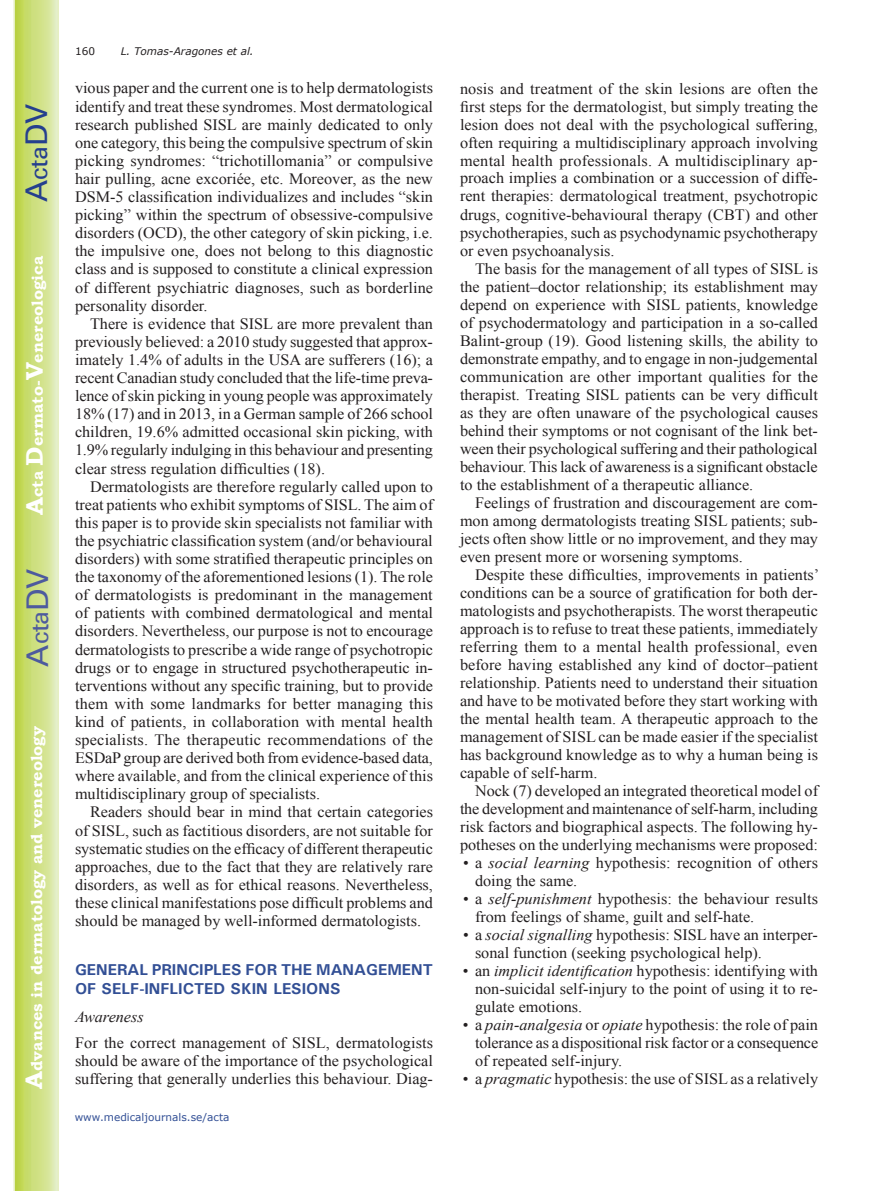
<style>
.page{position:relative;width:893px;height:1191px;background:#fff}
.page>*{position:absolute;margin:0;border:0;box-sizing:border-box;transform-origin:0 0}
.t1{font:30px "Univers";color:#4d5a9e}
.t2{font:30px "Univers";color:#253f8e}
.t3{font:15.75px/18.1px "Times New Roman";color:#231f20;text-align:justify}
.t4{font:700 15.75px "Bookman Old Style";color:#fff}
.t5{font:700 15.75px/19px "Univers";color:#324f95}
.t6{font:italic 15.75px "Times New Roman";color:#231f20}
.t7{font:10.5px "Verdana";color:#324f95}
.t8{font:italic 10.5px "Verdana";color:#231f20}
.t9{font:10.5px "Verdana";color:#231f20}
.s1{font-size:24px}
.s2{font-style:italic}
</style>
<div class="page">
<svg style="left:14px;top:0;width:45px;height:1191px;background:#cfe084"></svg>
<h1 class="t2" style="left:19px;top:202px;width:100px;rotate:-90deg">A<span class="s1">cta</span>DV</h1>
<p class="t4" style="left:28px;top:515px;width:260px;rotate:-90deg"><span class="s1">A</span>cta <span class="s1">D</span>ermato-<span class="s1">V</span>enereologica</p>
<h1 class="t1" style="left:20px;top:666px;width:100px;rotate:-90deg">A<span class="s1">cta</span>DV</h1>
<p class="t4" style="left:27px;top:1088px;width:364px;rotate:-90deg"><span class="s1">A</span>dvances in dermatology and venereology</p>
<p class="t8" style="left:121px;top:44px;width:135px">L. Tomas-Aragones et al.</p>
<p class="t3" style="left:75px;top:79px;width:360px">vious paper and the current one is to help dermatologists identify and treat these syndromes. Most dermatological research published SISL are mainly dedicated to only one category, this being the compulsive spectrum of skin picking syndromes: “trichotillomania” or compulsive hair pulling, acne excoriée, etc. Moreover, as the new DSM-5 classification individualizes and includes “skin picking” within the spectrum of obsessive-compulsive disorders (OCD), the other category of skin picking, i.e. the impulsive one, does not belong to this diagnostic class and is supposed to constitute a clinical expression of different psychiatric diagnoses, such as borderline personality disorder.</p>
<p class="t3" style="left:75px;top:314px;width:360px;text-indent:15px">There is evidence that SISL are more prevalent than previously believed: a 2010 study suggested that approx&shy;imately 1.4% of adults in the USA are sufferers (16); a recent Canadian study concluded that the life-time preva&shy;lence of skin picking in young people was approximately 18% (17) and in 2013, in a German sample of 266 school children, 19.6% admitted occasional skin picking, with 1.9% regularly indulging in this behaviour and presenting clear stress regulation difficulties (18).</p>
<p class="t3" style="left:75px;top:477px;width:360px;text-indent:15px">Dermatologists are therefore regularly called upon to treat patients who exhibit symptoms of SISL. The aim of this paper is to provide skin specialists not familiar with the psychiatric classification system (and/or behavioural disorders) with some stratified therapeutic principles on the taxonomy of the aforementioned lesions (1). The role of dermatologists is predominant in the management of patients with combined dermatological and mental disorders. Nevertheless, our purpose is not to encourage dermatologists to prescribe a wide range of psychotropic drugs or to engage in structured psychotherapeutic in&shy;terventions without any specific training, but to provide them with some landmarks for better managing this kind of patients, in collaboration with mental health specialists. The therapeutic recommendations of the ESDaP group are derived both from evidence-based data, where available, and from the clinical experience of this multidisciplinary group of specialists.</p>
<p class="t3" style="left:75px;top:803px;width:360px;text-indent:15px">Readers should bear in mind that certain categories of SISL, such as factitious disorders, are not suitable for systematic studies on the efficacy of different therapeutic approaches, due to the fact that they are relatively rare disorders, as well as for ethical reasons. Nevertheless, these clinical manifestations pose difficult problems and should be managed by well-informed dermatologists.</p>
<p class="t5" style="left:75px;top:959px;width:359px">GENERAL PRINCIPLES FOR THE MANAGEMENT<br>OF SELF-INFLICTED SKIN LESIONS</p>
<p class="t6" style="left:75px;top:1006px;width:70px">Awareness</p>
<p class="t3" style="left:75px;top:1033px;width:360px">For the correct management of SISL, dermatologists should be aware of the importance of the psychological suffering that generally underlies this behaviour. Diag-</p>
<p class="t9" style="left:75px;top:44px;width:22px">160</p>
<p class="t7" style="left:75px;top:1109px;width:156px">www.medicaljournals.se/acta</p>
<p class="t3" style="left:460px;top:79px;width:360px">nosis and treatment of the skin lesions are often the first steps for the dermatologist, but simply treating the lesion does not deal with the psychological suffering, often requiring a multidisciplinary approach involving mental health professionals. A multidisciplinary ap&shy;proach implies a combination or a succession of diffe&shy;rent therapies: dermatological treatment, psychotropic drugs, cognitive-behavioural therapy (CBT) and other psychotherapies, such as psychodynamic psychotherapy or even psychoanalysis.</p>
<p class="t3" style="left:460px;top:259px;width:359px;text-indent:15px">The basis for the management of all types of SISL is the patient–doctor relationship; its establishment may depend on experience with SISL patients, knowledge of psychodermatology and participation in a so-called Balint-group (19). Good listening skills, the ability to demonstrate empathy, and to engage in non-judgemental communication are other important qualities for the therapist. Treating SISL patients can be very difficult as they are often unaware of the psychological causes behind their symptoms or not cognisant of the link bet&shy;ween their psychological suffering and their pathological behaviour. This lack of awareness is a significant obstacle to the establishment of a therapeutic alliance.</p>
<p class="t3" style="left:460px;top:493px;width:360px;text-indent:15px">Feelings of frustration and discouragement are com&shy;mon among dermatologists treating SISL patients; sub&shy;jects often show little or no improvement, and they may even present more or worsening symptoms.</p>
<p class="t3" style="left:460px;top:565px;width:361px;text-indent:15px">Despite these difficulties, improvements in patients’ conditions can be a source of gratification for both der&shy;matologists and psychotherapists. The worst therapeutic approach is to refuse to treat these patients, immediately referring them to a mental health professional, even before having established any kind of doctor–patient relationship. Patients need to understand their situation and have to be motivated before they start working with the mental health team. A therapeutic approach to the management of SISL can be made easier if the specialist has background knowledge as to why a human being is capable of self-harm.</p>
<p class="t3" style="left:460px;top:781px;width:360px;text-indent:15px">Nock (7) developed an integrated theoretical model of the development and maintenance of self-harm, including risk factors and biographical aspects. The following hy&shy;potheses on the underlying mechanisms were proposed:</p>
<p class="t3" style="left:475px;top:853px;width:345px;text-indent:-12px">• a <span class="s2">social learning</span> hypothesis: recognition of others doing the same.</p>
<p class="t3" style="left:475px;top:889px;width:344px;text-indent:-12px">• a <span class="s2">self-punishment</span> hypothesis: the behaviour results from feelings of shame, guilt and self-hate.</p>
<p class="t3" style="left:475px;top:925px;width:344px;text-indent:-12px">• a <span class="s2">social signalling</span> hypothesis: SISL have an interper&shy;sonal function (seeking psychological help).</p>
<p class="t3" style="left:475px;top:961px;width:345px;text-indent:-12px">• an <span class="s2">implicit identification</span> hypothesis: identifying with non-suicidal self-injury to the point of using it to re&shy;gulate emotions.</p>
<p class="t3" style="left:475px;top:1015px;width:345px;text-indent:-12px">• a <span class="s2">pain-analgesia</span> or <span class="s2">opiate</span> hypothesis: the role of pain tolerance as a dispositional risk factor or a consequence of repeated self-injury.</p>
<p class="t3" style="left:463px;top:1069px;width:357px">• a <span class="s2">pragmatic</span> hypothesis: the use of SISL as a relatively</p>
</div>
